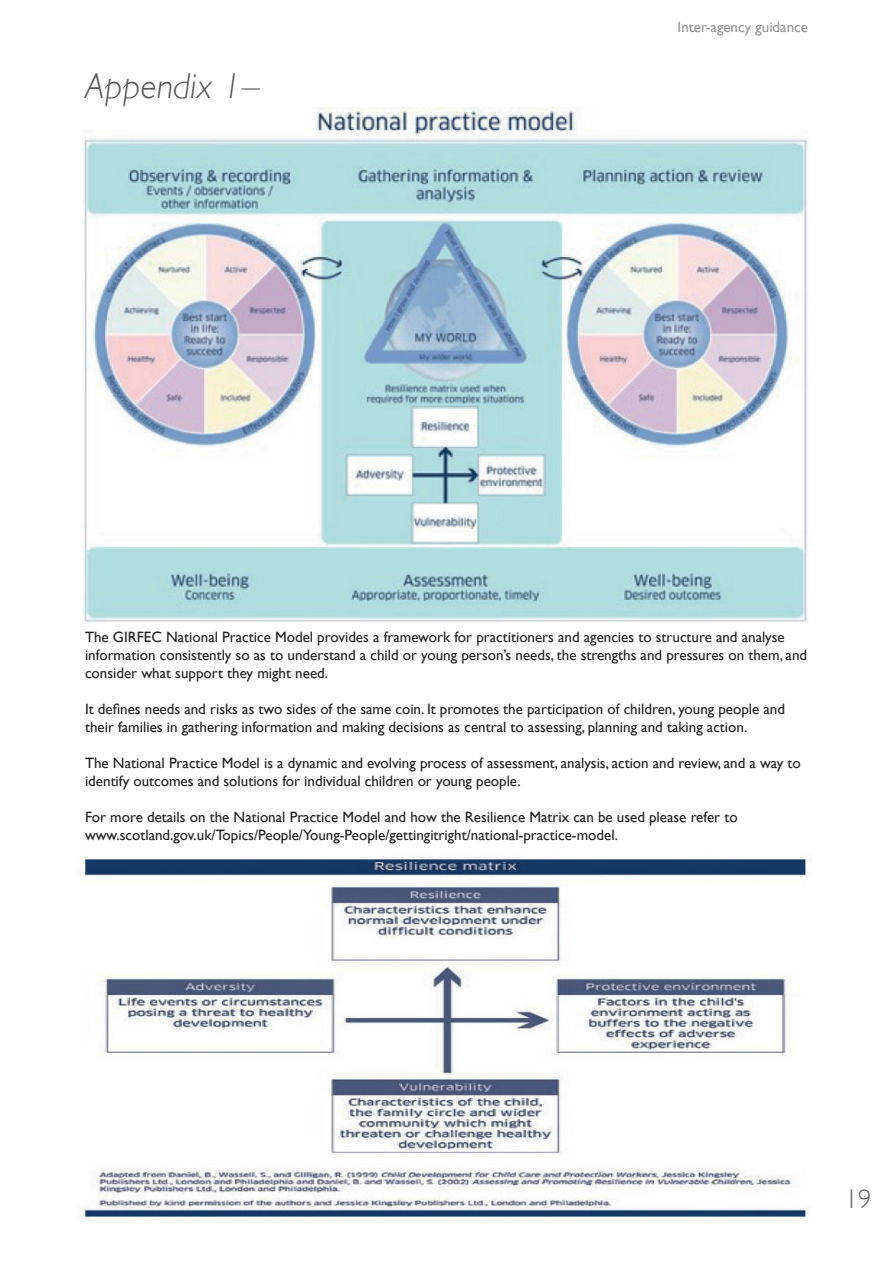
<style>
.page{position:relative;width:893px;height:1263px;background:#fff}
.page>*{position:absolute;margin:0;border:0;box-sizing:border-box;transform-origin:0 0}
.t1{font:italic 300 36px "Gill Sans";color:#57585a}
.t2{font:300 27px "Gill Light S Si";color:#636366}
.t3{font:15px/18px "Gill Sans";color:#231f20}
.t4{font:15px "Gill Sans";color:#939598}
</style>
<div class="page">
<img style="left:82px;top:107px;width:726px;height:515px">
<img style="left:84px;top:856px;width:727px;height:363px">
<h1 class="t1" style="left:85px;top:66px;width:176px">Appendix 1–</h1>
<p class="t4" style="left:678px;top:18px;width:132px">Inter-agency guidance</p>
<p class="t3" style="left:85px;top:628px;width:724px">The GIRFEC National Practice Model provides a framework for practitioners and agencies to structure and analyse information consistently so as to understand a child or young person’s needs, the strengths and pressures on them, and consider what support they might need.</p>
<p class="t3" style="left:85px;top:700px;width:702px">It defines needs and risks as two sides of the same coin. It promotes the participation of children, young people and their families in gathering information and making decisions as central to assessing, planning and taking action.</p>
<p class="t3" style="left:85px;top:754px;width:717px">The National Practice Model is a dynamic and evolving process of assessment, analysis, action and review, and a way to identify outcomes and solutions for individual children or young people.</p>
<p class="t3" style="left:85px;top:808px;width:654px">For more details on the National Practice Model and how the Resilience Matrix can be used please refer to www.scotland.gov.uk/Topics/People/Young-People/gettingitright/national-practice-model.</p>
<h2 class="t2" style="left:845px;top:1183px;width:28px">19</h2>
</div>
